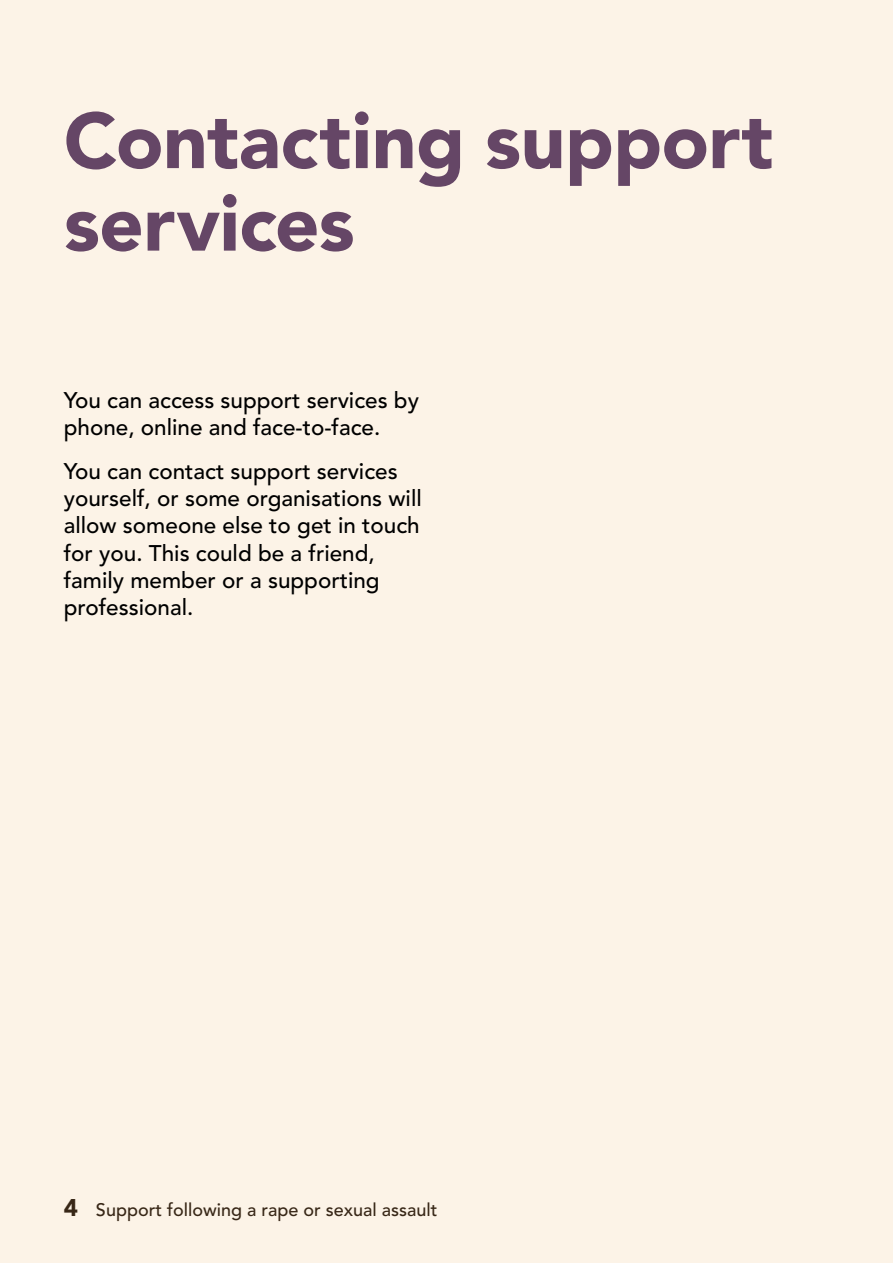
<style>
.page{position:relative;width:893px;height:1263px;background:#fcf3e7}
.page>*{position:absolute;margin:0;border:0;box-sizing:border-box;transform-origin:0 0}
.H1_heading{font:900 78px/82.5px "Avenir";letter-spacing:-.005em;color:#654666}
.Body_text{font:500 22.5px/27px "Avenir";color:#000}
.t1{font:500 18px "Avenir";color:#382717}
.s1{font-weight:900;font-size:24px}
</style>
<div class="page">
<h1 class="H1_heading" style="left:64px;top:99px;width:711px">Contacting support services</h1>
<p class="Body_text" style="left:64px;top:388px;width:357px">You can access support services by phone, online and face-to-face.</p>
<p class="Body_text" style="left:64px;top:459px;width:359px">You can contact support services yourself, or some organisations will allow someone else to get in touch for you. This could be a friend, family member or a supporting professional.</p>
<p class="t1" style="left:64px;top:1199px;width:375px"><span class="s1">4</span> Support following a rape or sexual assault</p>
</div>
